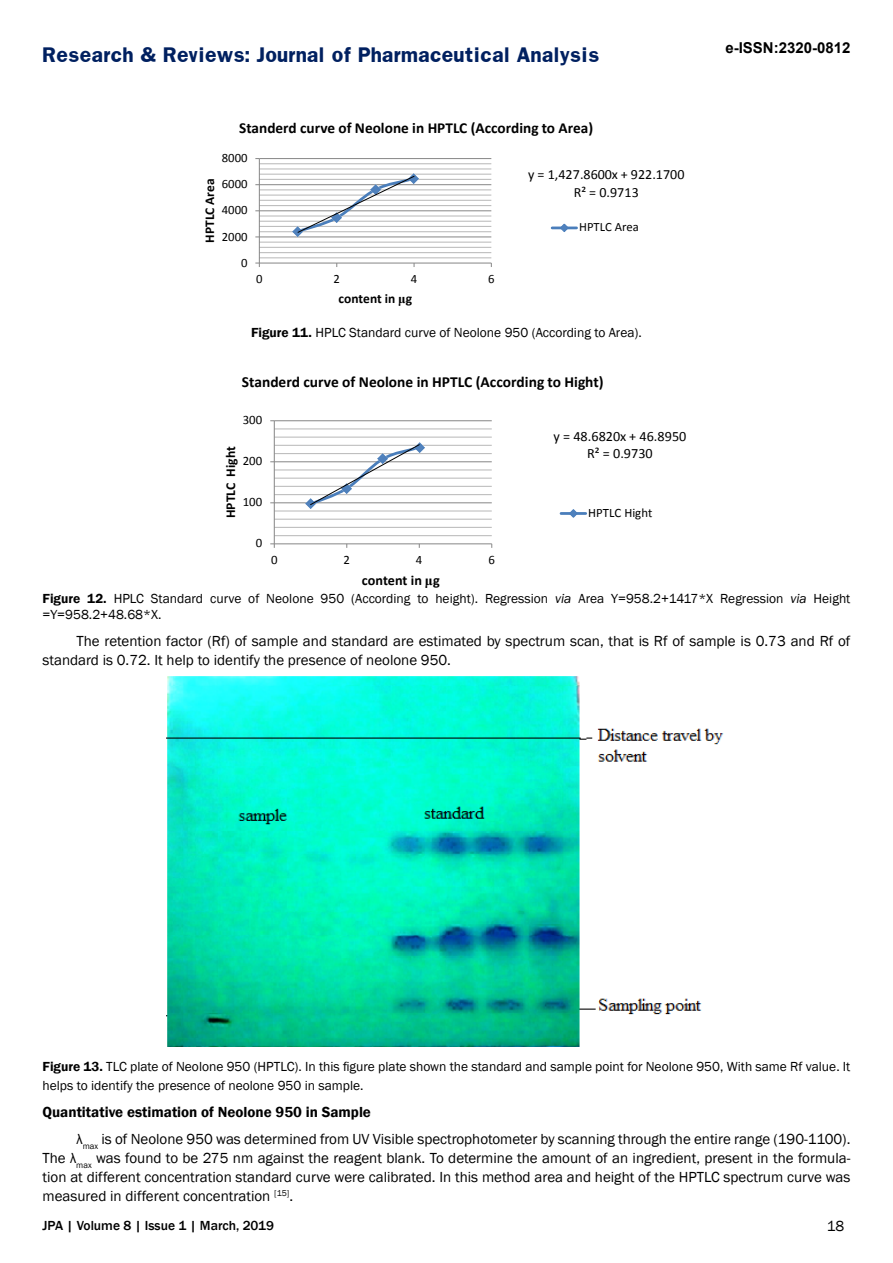
<style>
.page{position:relative;width:893px;height:1263px;background:#fff}
.page>*{position:absolute;margin:0;border:0;box-sizing:border-box;transform-origin:0 0}
.t1{font:700 18px "Franklin";color:#002060}
.t2{font:700 15.45px "Calibri";color:#000}
.t3{font:700 15.3px "Calibri";color:#000}
.t4{font:15px/18.8px "Franklin Gothic";color:#000}
.t5{font:700 15px "Arial";color:#000}
.t6{font:14.25px/17.2px "Calibri";letter-spacing:.005em;color:#000;text-align:center}
.t7{font:700 14.25px "Calibri";letter-spacing:-.005em;color:#000}
.t8{font:14.1px/17.1px "Calibri";letter-spacing:.005em;color:#000;text-align:center}
.t9{font:13.5px/16.2px "Franklin Gothic";color:#000}
.t10{font:700 13.5px "Calibri";color:#000}
.t11{font:500 13.5px "Franklin Gothic";color:#000}
.t12{font:12.75px "Calibri";color:#000}
.s1{font-family:"Times New Roman"}
.s2{font-weight:600}
.s3{font-style:italic}
</style>
<div class="page">
<svg style="left:255px;top:158px;width:323px;height:109px"></svg>
<svg style="left:270px;top:420px;width:317px;height:128px"></svg>
<img style="left:166px;top:676px;width:558px;height:370px">
<p class="t1" style="left:43px;top:43px;width:558px">Research &amp; Reviews: Journal of Pharmaceutical Analysis</p>
<p class="t5" style="left:725px;top:38px;width:127px">e-ISSN:2320-0812</p>
<p class="t3" style="left:239px;top:118px;width:355px">Standerd curve of Neolone in HPTLC (According to Area)</p>
<p class="t12" style="left:222px;top:150px;width:27px">8000</p>
<p class="t10" style="left:201px;top:243px;width:66px;rotate:-90deg">HPTLC Area</p>
<p class="t12" style="left:222px;top:176px;width:27px">6000</p>
<p class="t12" style="left:222px;top:202px;width:27px">4000</p>
<p class="t12" style="left:222px;top:228px;width:27px">2000</p>
<p class="t12" style="left:241px;top:254px;width:8px">0</p>
<p class="t12" style="left:256px;top:271px;width:8px">0</p>
<p class="t12" style="left:333px;top:271px;width:8px">2</p>
<p class="t12" style="left:411px;top:271px;width:8px">4</p>
<p class="t12" style="left:488px;top:271px;width:8px">6</p>
<p class="t10" style="left:339px;top:290px;width:75px">content in <span class="s1">μ</span>g</p>
<p class="t8" style="left:528px;top:166px;width:158px">y = 1,427.8600x + 922.1700<br>R² = 0.9713</p>
<p class="t12" style="left:579px;top:219px;width:61px">HPTLC Area</p>
<p class="t9" style="left:251px;top:324px;width:392px"><span class="s2">Figure 11.</span> HPLC Standard curve of Neolone 950 (According to Area).</p>
<p class="t2" style="left:242px;top:372px;width:363px">Standerd curve of Neolone in HPTLC (According to Hight)</p>
<p class="t12" style="left:243px;top:412px;width:21px">300</p>
<p class="t10" style="left:222px;top:518px;width:73px;rotate:-90deg">HPTLC Hight</p>
<p class="t12" style="left:243px;top:453px;width:21px">200</p>
<p class="t12" style="left:243px;top:494px;width:21px">100</p>
<p class="t12" style="left:256px;top:535px;width:8px">0</p>
<p class="t12" style="left:271px;top:552px;width:8px">0</p>
<p class="t12" style="left:343px;top:552px;width:8px">2</p>
<p class="t12" style="left:416px;top:552px;width:8px">4</p>
<p class="t12" style="left:488px;top:552px;width:8px">6</p>
<p class="t7" style="left:362px;top:571px;width:79px">content in <span class="s1">μ</span>g</p>
<p class="t6" style="left:553px;top:428px;width:134px">y = 48.6820x + 46.8950<br>R² = 0.9730</p>
<p class="t12" style="left:588px;top:505px;width:66px">HPTLC Hight</p>
<p class="t9" style="left:43px;top:591px;width:809px"><span class="s2">Figure 12.</span> HPLC Standard curve of Neolone 950 (According to height). Regression <span class="s3">via</span> Area Y=958.2+1417*X Regression <span class="s3">via</span> Height =Y=958.2+48.68*X.</p>
<p class="t4" style="left:43px;top:632px;width:809px;text-indent:34px">The retention factor (Rf) of sample and standard are estimated by spectrum scan, that is Rf of sample is 0.73 and Rf of standard is 0.72. It help to identify the presence of neolone 950.</p>
<p class="t9" style="left:43px;top:1057px;width:809px;line-height:18.8px"><span class="s2">Figure 13.</span> TLC plate of Neolone 950 (HPTLC). In this figure plate shown the standard and sample point for Neolone 950, With same Rf value. It helps to identify the presence of neolone 950 in sample.</p>
<p class="t4" style="left:77px;top:1099px;width:775px;line-height:27.3px;text-indent:-34px"><span class="s2">Quantitative estimation of Neolone 950 in Sample<br></span>λ<sub>max</sub> is of Neolone 950 was determined from UV Visible spectrophotometer by scanning through the entire range (190-1100).</p>
<p class="t4" style="left:43px;top:1149px;width:809px;text-align:justify">The λ<sub>max</sub> was found to be 275 nm against the reagent blank. To determine the amount of an ingredient, present in the formula&shy;tion at different concentration standard curve were calibrated. In this method area and height of the HPTLC spectrum curve was measured in different concentration <sup>[15]</sup>.</p>
<p class="t11" style="left:43px;top:1217px;width:233px">JPA | Volume 8 | Issue 1 | March, 2019</p>
<p class="t4" style="left:827px;top:1217px;width:19px">18</p>
</div>
